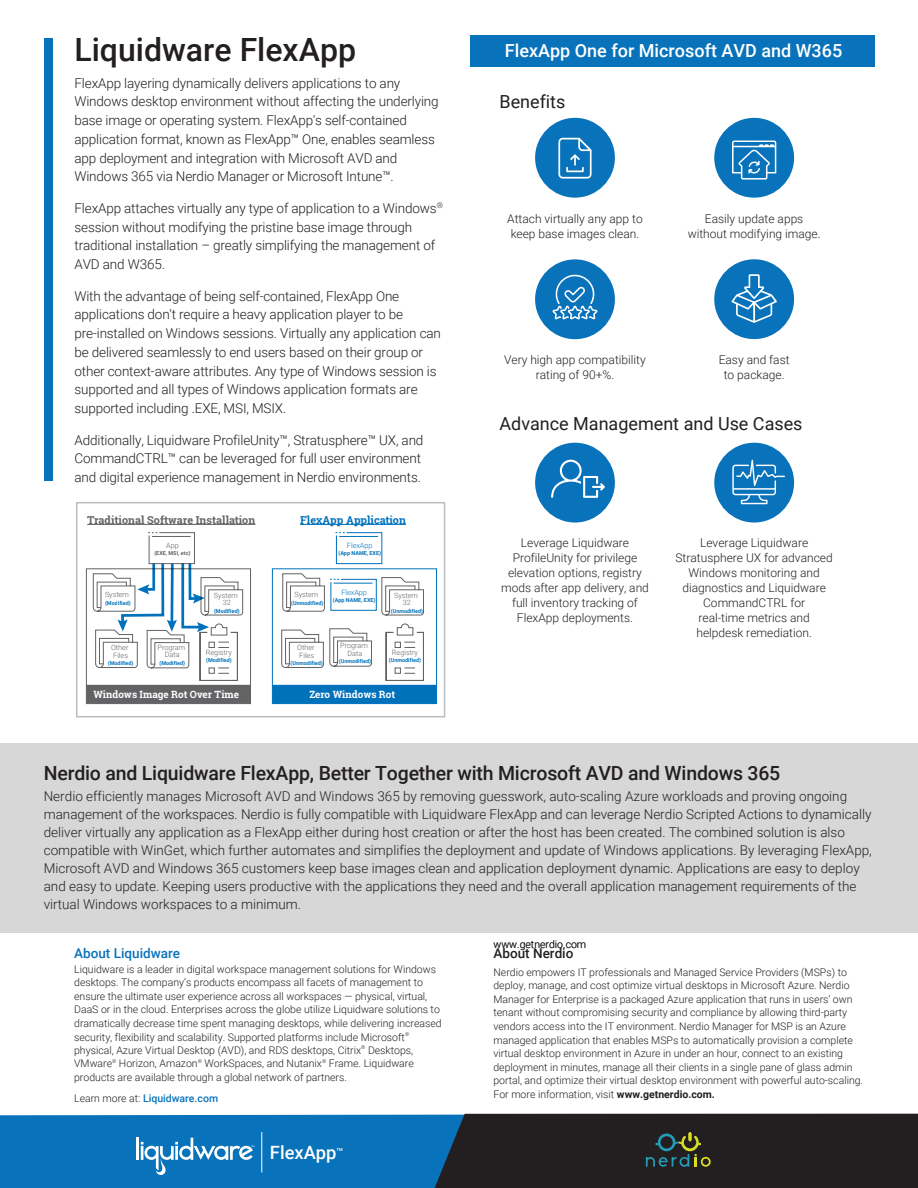
<style>
.page{position:relative;width:918px;height:1188px;background:#fff}
.page>*{position:absolute;margin:0;border:0;box-sizing:border-box;transform-origin:0 0}
.t1{font:500 31.95px "Roboto";color:#231f20}
.t2{font:500 19.5px "Roboto";letter-spacing:-.01em;color:#231f20}
.t3{font:500 18.3px "Roboto";color:#fff}
.t4{font:18px "Roboto";color:#231f20}
.t5{font:500 18px "Roboto";color:#fff}
.t6{font:300 13.5px/18.8px "Roboto";letter-spacing:-.01em;color:#231f20}
.t7{font:500 13.5px "Roboto";color:#0872ba}
.t8{font:500 13.5px "Roboto";color:#231f20}
.t9{font:300 12px/15px "Roboto";color:#231f20;text-align:center}
.t10{font:700 10.95px "Roboto Slab";color:#636366}
.t11{font:700 10.95px "Roboto Slab";color:#0072bc}
.t12{font:300 10.5px/13.5px "Roboto";color:#231f20}
.t13{font:500 10.5px "Roboto";color:#0872ba}
.t14{font:700 10.05px "Roboto Slab";color:#fff}
.t15{font:300 7.2px/7.2px "Roboto";color:#636366;text-align:center}
.t16{font:300 7.2px "Roboto";color:#0072bc}
.t17{font:700 5.4px "Roboto";color:#0072bc}
.t18{font:700 5.4px "Roboto";color:#636366}
.t19{font:500 4.2px "Roboto";color:#fff}
.s1{font-weight:300;color:#231f20}
.s2{font-weight:700}
</style>
<div class="page">
<div style="left:0;top:743px;width:918px;height:189px;background:#d7d7d7"></div>
<div style="left:470px;top:35px;width:405px;height:32px;background:#0872ba"></div>
<div style="left:45px;top:39px;width:8px;height:442px;background:#0872ba"></div>
<div style="left:76px;top:502px;width:369px;height:215px;border:2px solid #bcbdc0"></div>
<div style="left:535px;top:118px;width:80px;height:80px;background:#0872ba;border-radius:50%"></div>
<div style="left:535px;top:259px;width:80px;height:80px;background:#0872ba;border-radius:50%"></div>
<div style="left:714px;top:259px;width:80px;height:80px;background:#0872ba;border-radius:50%"></div>
<div style="left:714px;top:118px;width:80px;height:80px;background:#0872ba;border-radius:50%"></div>
<div style="left:535px;top:443px;width:80px;height:80px;background:#0872ba;border-radius:50%"></div>
<div style="left:714px;top:443px;width:80px;height:80px;background:#0872ba;border-radius:50%"></div>
<svg style="left:731px;top:274px;width:46px;height:49px"></svg>
<svg style="left:732px;top:141px;width:44px;height:39px"></svg>
<svg style="left:558px;top:138px;width:34px;height:41px"></svg>
<svg style="left:552px;top:274px;width:46px;height:46px"></svg>
<svg style="left:732px;top:460px;width:53px;height:44px"></svg>
<svg style="left:551px;top:459px;width:54px;height:39px"></svg>
<svg style="left:0;top:1114px;width:918px;height:74px"></svg>
<div style="left:86px;top:568px;width:165px;height:118px;border:1px solid #636366"></div>
<div style="left:272px;top:568px;width:165px;height:118px;border:1px solid #0072bc"></div>
<svg style="left:281px;top:628px;width:91px;height:40px"></svg>
<svg style="left:385px;top:623px;width:39px;height:58px"></svg>
<svg style="left:282px;top:573px;width:142px;height:43px"></svg>
<svg style="left:336px;top:532px;width:47px;height:33px"></svg>
<svg style="left:92px;top:532px;width:152px;height:149px"></svg>
<hr style="left:87px;top:524px;width:168px;height:1px;background:#636366">
<hr style="left:300px;top:524px;width:106px;height:1px;background:#0072bc">
<div style="left:86px;top:685px;width:165px;height:19px;background:#636366"></div>
<div style="left:272px;top:685px;width:165px;height:19px;background:#0072bc"></div>
<h1 class="t1" style="left:74px;top:27px;width:283px">Liquidware FlexApp</h1>
<h3 class="t5" style="left:505px;top:38px;width:339px">FlexApp One for Microsoft AVD and W365</h3>
<p class="t6" style="left:74px;top:73px;width:366px">FlexApp layering dynamically delivers applications to any Windows desktop environment without affecting the underlying base image or operating system. FlexApp's self-contained application format, known as FlexApp™ One, enables seamless app deployment and integration with Microsoft AVD and Windows 365 via Nerdio Manager or Microsoft Intune™.</p>
<p class="t6" style="left:74px;top:198px;width:370px">FlexApp attaches virtually any type of application to a Windows<sup>® </sup>session without modifying the pristine base image through traditional installation – greatly simplifying the management of AVD and W365.</p>
<p class="t6" style="left:74px;top:286px;width:368px">With the advantage of being self-contained, FlexApp One applications don't require a heavy application player to be pre-installed on Windows sessions. Virtually any application can be delivered seamlessly to end users based on their group or other context-aware attributes. Any type of Windows session is supported and all types of Windows application formats are supported including .EXE, MSI, MSIX.</p>
<p class="t6" style="left:74px;top:430px;width:351px">Additionally, Liquidware ProfileUnity™, Stratusphere™ UX, and<br>CommandCTRL™ can be leveraged for full user environment and digital experience management in Nerdio environments.</p>
<h3 class="t4" style="left:499px;top:89px;width:68px">Benefits</h3>
<p class="t9" style="left:507px;top:210px;width:137px;text-align:left">Attach virtually any app to keep base images clean.</p>
<p class="t9" style="left:688px;top:210px;width:134px">Easily update apps without modifying image.</p>
<p class="t9" style="left:504px;top:352px;width:143px">Very high app compatibility rating of 90+%.</p>
<p class="t9" style="left:719px;top:352px;width:72px">Easy and fast to package.</p>
<h3 class="t4" style="left:499px;top:411px;width:305px">Advance Management and Use Cases</h3>
<p class="t10" style="left:87px;top:512px;width:170px">Traditional Software Installation</p>
<p class="t11" style="left:300px;top:512px;width:107px">FlexApp Application</p>
<p class="t15" style="left:105px;top:591px;width:25px">System</p>
<p class="t17" style="left:105px;top:599px;width:27px">(Modified)</p>
<p class="t15" style="left:111px;top:644px;width:19px">Other<br>Files</p>
<p class="t17" style="left:108px;top:659px;width:27px">(Modified)</p>
<p class="t15" style="left:166px;top:542px;width:14px">App</p>
<p class="t18" style="left:154px;top:550px;width:38px">(EXE, MSI, etc)</p>
<p class="t15" style="left:158px;top:644px;width:29px">Program<br>Data</p>
<p class="t17" style="left:159px;top:659px;width:27px">(Modified)</p>
<p class="t15" style="left:214px;top:592px;width:25px">System<br>32</p>
<p class="t17" style="left:214px;top:607px;width:27px">(Modified)</p>
<p class="t15" style="left:206px;top:649px;width:27px">Registry</p>
<p class="t17" style="left:206px;top:657px;width:27px">(Modified)</p>
<p class="t16" style="left:347px;top:541px;width:27px">FlexApp</p>
<p class="t17" style="left:339px;top:550px;width:44px">(App NAME, EXE)</p>
<p class="t15" style="left:294px;top:591px;width:25px">System</p>
<p class="t17" style="left:291px;top:599px;width:34px">(Unmodified)</p>
<p class="t15" style="left:297px;top:644px;width:19px">Other<br>Files</p>
<p class="t17" style="left:291px;top:659px;width:34px">(Unmodified)</p>
<p class="t16" style="left:341px;top:587px;width:27px">FlexApp</p>
<p class="t17" style="left:333px;top:596px;width:44px">(App NAME, EXE)</p>
<p class="t15" style="left:340px;top:642px;width:29px">Program<br>Data</p>
<p class="t17" style="left:339px;top:657px;width:34px">(Unmodified)</p>
<p class="t15" style="left:394px;top:592px;width:25px">System<br>32</p>
<p class="t17" style="left:391px;top:607px;width:34px">(Unmodified)</p>
<p class="t15" style="left:392px;top:649px;width:27px">Registry</p>
<p class="t17" style="left:389px;top:657px;width:34px">(Unmodified)</p>
<p class="t14" style="left:93px;top:687px;width:147px">Windows Image Rot Over Time</p>
<p class="t14" style="left:309px;top:687px;width:87px">Zero Windows Rot</p>
<p class="t9" style="left:501px;top:535px;width:149px">Leverage Liquidware<br>ProfileUnity for privilege elevation options, registry mods after app delivery, and full inventory tracking of<br>FlexApp deployments.</p>
<p class="t9" style="left:676px;top:535px;width:159px">Leverage Liquidware<br>Stratusphere UX for advanced<br>Windows monitoring and diagnostics and Liquidware<br>CommandCTRL for<br>real-time metrics and helpdesk remediation.</p>
<h2 class="t2" style="left:44px;top:759px;width:738px">Nerdio and Liquidware FlexApp, Better Together with Microsoft AVD and Windows 365</h2>
<p class="t6" style="left:44px;top:786px;width:830px;line-height:18px">Nerdio efficiently manages Microsoft AVD and Windows 365 by removing guesswork, auto-scaling Azure workloads and proving ongoing management of the workspaces. Nerdio is fully compatible with Liquidware FlexApp and can leverage Nerdio Scripted Actions to dynamically deliver virtually any application as a FlexApp either during host creation or after the host has been created. The combined solution is also compatible with WinGet, which further automates and simplifies the deployment and update of Windows applications. By leveraging FlexApp, Microsoft AVD and Windows 365 customers keep base images clean and application deployment dynamic. Applications are easy to deploy and easy to update. Keeping users productive with the applications they need and the overall application management requirements of the virtual Windows workspaces to a minimum.</p>
<p class="t12" style="left:493px;top:937px;width:94px">www.getnerdio.com</p>
<p class="t7" style="left:74px;top:944px;width:107px">About Liquidware</p>
<p class="t12" style="left:74px;top:962px;width:369px">Liquidware is a leader in digital workspace management solutions for Windows desktops. The company’s products encompass all facets of management to ensure the ultimate user experience across all workspaces — physical, virtual, DaaS or in the cloud. Enterprises across the globe utilize Liquidware solutions to dramatically decrease time spent managing desktops, while delivering increased security, flexibility and scalability. Supported platforms include Microsoft<sup>® </sup>physical, Azure Virtual Desktop (AVD), and RDS desktops, Citrix<sup>®</sup> Desktops, VMware<sup>®</sup> Horizon, Amazon<sup>®</sup> WorkSpaces, and Nutanix<sup>®</sup> Frame. Liquidware products are available through a global network of partners.</p>
<p class="t13" style="left:74px;top:1091px;width:145px"><span class="s1">Learn more at:</span> Liquidware.com</p>
<p class="t8" style="left:493px;top:944px;width:81px">About Nerdio</p>
<p class="t12" style="left:493px;top:965px;width:371px">Nerdio empowers IT professionals and Managed Service Providers (MSPs) to deploy, manage, and cost optimize virtual desktops in Microsoft Azure. Nerdio Manager for Enterprise is a packaged Azure application that runs in users’ own tenant without compromising security and compliance by allowing third-party vendors access into the IT environment. Nerdio Manager for MSP is an Azure managed application that enables MSPs to automatically provision a complete virtual desktop environment in Azure in under an hour, connect to an existing deployment in minutes, manage all their clients in a single pane of glass admin portal, and optimize their virtual desktop environment with powerful auto-scaling.<br>For more information, visit <span class="s2">www.getnerdio.com.</span></p>
<h3 class="t3" style="left:270px;top:1139px;width:68px">FlexApp</h3>
<p class="t19" style="left:337px;top:1147px;width:8px">TM</p>
</div>
